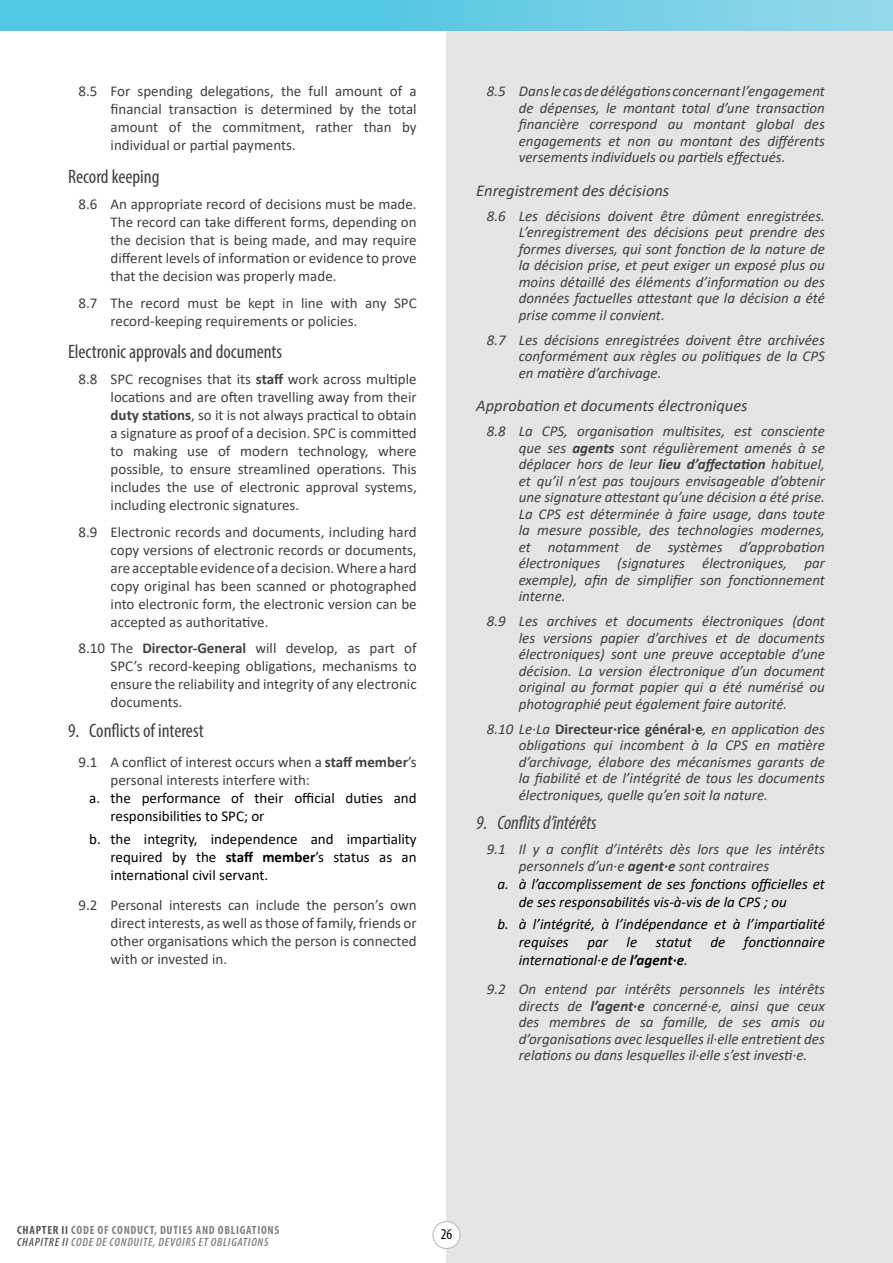
<style>
.page{position:relative;width:893px;height:1263px;background:#fff}
.page>*{position:absolute;margin:0;border:0;box-sizing:border-box;transform-origin:0 0}
.t1{font:condensed 19.5px "Myriad Pro";color:#414042}
.t2{font:italic condensed 19.5px "Myriad Pro";color:#414042}
.t3{font:italic 16.5px "Calibri";color:#414042}
.t4{font:italic 15px/16.5px "Calibri";color:#414042;text-align:justify}
.t5{font:15px/18px "Calibri";color:#414042;text-align:justify}
.t6{font:italic 15px/18px "Calibri";color:#000}
.t7{font:15px/18px "Calibri";color:#000}
.t8{font:condensed 15px "Myriad Pro";color:#000}
.t9{font:italic 600 condensed 12px/12px "Myriad Pro";letter-spacing:.06em;color:#808285}
.s1{font-weight:700}
.s2{font-weight:700;font-style:normal}
.s3{font-weight:700;font-style:normal;color:#58595b}
.s4{color:#58595b}
</style>
<div class="page">
<div style="left:446px;top:0;width:447px;height:1263px;background:#e4e5e6"></div>
<div style="left:433px;top:1221px;width:27px;height:27px;background:#fff;border-radius:50%"></div>
<div style="left:432px;top:1221px;width:29px;height:28px;border:1px solid #bcbec0;border-radius:50%"></div>
<img style="left:0;top:0;width:893px;height:30px">
<p class="t5" style="left:111px;top:82px;width:308px;text-indent:-32px">8.5 For spending delegations, the full amount of a financial transaction is determined by the total amount of the commitment, rather than by individual or partial payments.</p>
<h1 class="t1" style="left:68px;top:164px;width:93px">Record keeping</h1>
<p class="t5" style="left:111px;top:195px;width:308px;text-indent:-32px">8.6 An appropriate record of decisions must be made.<br>The record can take different forms, depending on the decision that is being made, and may require different levels of information or evidence to prove that the decision was properly made.</p>
<p class="t5" style="left:111px;top:293px;width:308px;text-indent:-32px">8.7 The record must be kept in line with any SPC record-keeping requirements or policies.</p>
<h1 class="t1" style="left:68px;top:340px;width:216px">Electronic approvals and documents</h1>
<p class="t5" style="left:111px;top:370px;width:308px;text-indent:-32px">8.8 SPC recognises that its <span class="s1">staff</span> work across multiple locations and are often travelling away from their <span class="s1">duty stations</span>, so it is not always practical to obtain a signature as proof of a decision. SPC is committed to making use of modern technology, where possible, to ensure streamlined operations. This includes the use of electronic approval systems, including electronic signatures.</p>
<p class="t5" style="left:111px;top:522px;width:308px;text-indent:-32px">8.9 Electronic records and documents, including hard copy versions of electronic records or documents, are acceptable evidence of a decision. Where a hard copy original has been scanned or photographed into electronic form, the electronic version can be accepted as authoritative.</p>
<p class="t5" style="left:111px;top:639px;width:308px;text-indent:-32px">8.10 The <span class="s1">Director-General</span> will develop, as part of SPC’s record-keeping obligations, mechanisms to ensure the reliability and integrity of any electronic documents.</p>
<h1 class="t1" style="left:68px;top:718px;width:137px">9. Conflicts of interest</h1>
<p class="t5" style="left:111px;top:753px;width:308px;text-indent:-32px">9.1 A conflict of interest occurs when a <span class="s1">staff member</span>’s personal interests interfere with:</p>
<p class="t7" style="left:111px;top:789px;width:308px;text-indent:-21px">a. the performance of their official duties and responsibilities to SPC; or</p>
<p class="t7" style="left:111px;top:829px;width:308px;text-align:justify;text-indent:-21px">b. the integrity, independence and impartiality required by the <span class="s1">staff member</span>’s status as an international civil servant.</p>
<p class="t5" style="left:111px;top:896px;width:308px;text-indent:-32px">9.2 Personal interests can include the person’s own direct interests, as well as those of family, friends or other organisations which the person is connected with or invested in.</p>
<p class="t4" style="left:519px;top:82px;width:308px;text-indent:-32px">8.5 Dans le cas de délégations concernant l’engagement de dépenses, le montant total d’une transaction financière correspond au montant global des engagements et non au montant des différents versements individuels ou partiels effectués.</p>
<p class="t3" style="left:476px;top:179px;width:195px">Enregistrement des décisions</p>
<p class="t4" style="left:519px;top:207px;width:308px;text-indent:-32px">8.6 Les décisions doivent être dûment enregistrées.<br>L’enregistrement des décisions peut prendre des formes diverses, qui sont fonction de la nature de la décision prise, et peut exiger un exposé plus ou moins détaillé des éléments d’information ou des données factuelles attestant que la décision a été prise comme il convient.</p>
<p class="t4" style="left:519px;top:331px;width:308px;text-indent:-32px">8.7 Les décisions enregistrées doivent être archivées conformément aux règles ou politiques de la CPS en matière d’archivage.</p>
<p class="t3" style="left:476px;top:394px;width:273px">Approbation et documents électroniques</p>
<p class="t4" style="left:519px;top:422px;width:308px;text-indent:-32px">8.8 La CPS, organisation multisites, est consciente que ses <span class="s1">agents</span> sont régulièrement amenés à se déplacer hors de leur <span class="s1">lieu d’affectation</span> habituel, et qu’il n’est pas toujours envisageable d’obtenir une signature attestant qu’une décision a été prise.<br>La CPS est déterminée à faire usage, dans toute la mesure possible, des technologies modernes, et notamment de systèmes d’approbation électroniques (signatures électroniques, par exemple), afin de simplifier son fonctionnement interne.</p>
<p class="t4" style="left:519px;top:612px;width:308px;text-indent:-32px">8.9 Les archives et documents électroniques (dont les versions papier d’archives et de documents électroniques) sont une preuve acceptable d’une décision. La version électronique d’un document original au format papier qui a été numérisé ou photographié peut également faire autorité.</p>
<p class="t4" style="left:519px;top:720px;width:308px;text-indent:-32px">8.10 Le·La <span class="s2">Directeur·rice général·e</span>, en application des obligations qui incombent à la CPS en matière d’archivage, élabore des mécanismes garants de la fiabilité et de l’intégrité de tous les documents électroniques, quelle qu’en soit la nature.</p>
<h1 class="t2" style="left:476px;top:811px;width:122px">9. Conflits d’intérêts</h1>
<p class="t4" style="left:519px;top:840px;width:308px;text-indent:-32px">9.1 Il y a conflit d’intérêts dès lors que les intérêts personnels d’un·e <span class="s1">agent·e</span> sont contraires</p>
<p class="t6" style="left:519px;top:874px;width:308px;text-indent:-21px">a. à l’accomplissement de ses fonctions officielles et de ses responsabilités vis-à-vis de la CPS ; ou</p>
<p class="t6" style="left:519px;top:914px;width:308px;text-align:justify;text-indent:-21px">b. à l’intégrité, à l’indépendance et à l’impartialité requises par le statut de fonctionnaire international·e de <span class="s1">l’agent·e</span>.</p>
<p class="t4" style="left:519px;top:980px;width:308px;text-indent:-32px">9.2 On entend par intérêts personnels les intérêts directs de <span class="s1">l’agent·e</span> concerné·e, ainsi que ceux des membres de sa famille, de ses amis ou d’organisations avec lesquelles il·elle entretient des relations ou dans lesquelles il·elle s’est investi·e.</p>
<p class="t9" style="left:17px;top:1224px;width:264px"><span class="s3">CHAPTER II</span> <span class="s2">CODE OF CONDUCT, DUTIES AND OBLIGATIONS<br></span><span class="s4">CHAPITRE II</span> CODE DE CONDUITE, DEVOIRS ET OBLIGATIONS</p>
<p class="t8" style="left:441px;top:1225px;width:13px">26</p>
</div>
